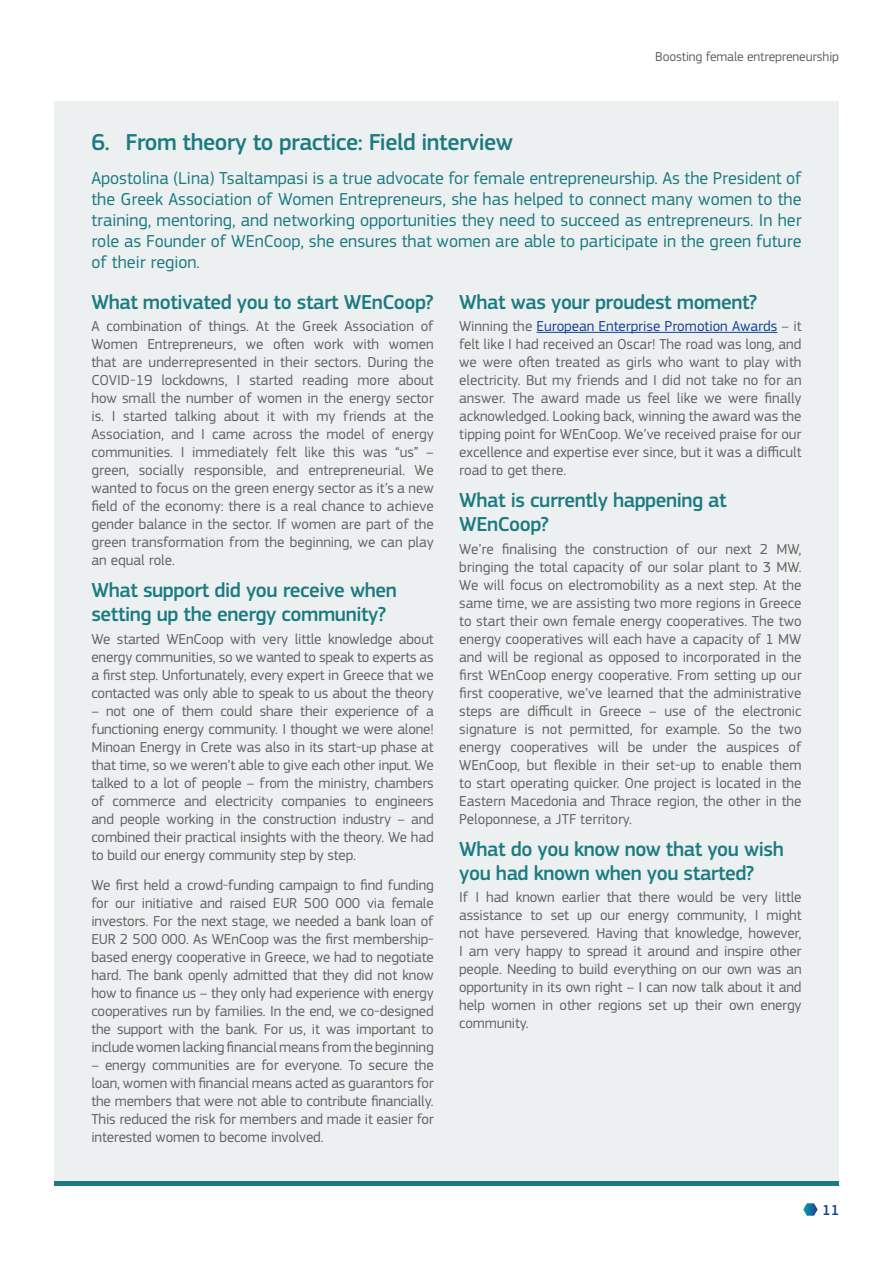
<style>
.page{position:relative;width:893px;height:1263px;background:#fff}
.page>*{position:absolute;margin:0;border:0;box-sizing:border-box;transform-origin:0 0}
.t1{font:500 24px "EC Square Sans Pro";letter-spacing:-.02em;color:#1b7b81}
.H3_Faux{font:500 21px/24px "EC Square Sans Pro";letter-spacing:-.02em;color:#1b7b81}
.Body_Text{font:18px/21px "EC Square Sans Pro";color:#1b7b81;text-align:justify}
.Body_Text-2{font:15px/18px "EC Square Sans Pro";letter-spacing:-.01em;color:#646363;text-align:justify}
.t2{font:500 15px "EC Square Sans Pro";color:#164194}
.t3{font:13.5px "EC Square Sans Pro";letter-spacing:-.01em;color:#646363}
.s1{color:#164194}
</style>
<div class="page">
<svg style="left:803px;top:1203px;width:15px;height:13px"></svg>
<div style="left:54px;top:102px;width:785px;height:1084px;background:#ecf0f1"></div>
<hr style="left:54px;top:1182px;width:785px;height:4px;background:#1b7b81">
<hr style="left:536px;top:332px;width:241px;height:1px;background:#164194">
<p class="t3" style="left:655px;top:49px;width:185px">Boosting female entrepreneurship</p>
<h2 class="t1" style="left:91px;top:128px;width:423px">6. From theory to practice: Field interview</h2>
<p class="Body_Text" style="left:91px;top:167px;width:712px">Apostolina (Lina) Tsaltampasi is a true advocate for female entrepreneurship. As the President of the Greek Association of Women Entrepreneurs, she has helped to connect many women to the training, mentoring, and networking opportunities they need to succeed as entrepreneurs. In her role as Founder of WEnCoop, she ensures that women are able to participate in the green future of their region.</p>
<h2 class="H3_Faux" style="left:91px;top:290px;width:344px">What motivated you to start WEnCoop?</h2>
<p class="Body_Text-2" style="left:91px;top:317px;width:344px">A combination of things. At the Greek Association of Women Entrepreneurs, we often work with women that are underrepresented in their sectors. During the COVID-19 lockdowns, I started reading more about how small the number of women in the energy sector is. I started talking about it with my friends at the Association, and I came across the model of energy communities. I immediately felt like this was “us” – green, socially responsible, and entrepreneurial. We wanted to focus on the green energy sector as it’s a new field of the economy: there is a real chance to achieve gender balance in the sector. If women are part of the green transformation from the beginning, we can play an equal role.</p>
<h2 class="H3_Faux" style="left:91px;top:579px;width:307px">What support did you receive when setting up the energy community?</h2>
<p class="Body_Text-2" style="left:91px;top:630px;width:344px">We started WEnCoop with very little knowledge about energy communities, so we wanted to speak to experts as a first step. Unfortunately, every expert in Greece that we contacted was only able to speak to us about the theory</p>
<p class="Body_Text-2" style="left:91px;top:702px;width:344px">– not one of them could share their experience of a functioning energy community. I thought we were alone!<br>Minoan Energy in Crete was also in its start-up phase at that time, so we weren’t able to give each other input. We talked to a lot of people – from the ministry, chambers of commerce and electricity companies to engineers and people working in the construction industry – and combined their practical insights with the theory. We had to build our energy community step by step.</p>
<p class="Body_Text-2" style="left:91px;top:876px;width:344px">We first held a crowd-funding campaign to find funding for our initiative and raised EUR 500 000 via female investors. For the next stage, we needed a bank loan of EUR 2 500 000. As WEnCoop was the first membership&shy;based energy cooperative in Greece, we had to negotiate hard. The bank openly admitted that they did not know how to finance us – they only had experience with energy cooperatives run by families. In the end, we co-designed the support with the bank. For us, it was important to include women lacking financial means from the beginning</p>
<p class="Body_Text-2" style="left:91px;top:1056px;width:344px">– energy communities are for everyone. To secure the loan, women with financial means acted as guarantors for the members that were not able to contribute financially.<br>This reduced the risk for members and made it easier for interested women to become involved.</p>
<h2 class="H3_Faux" style="left:459px;top:290px;width:300px">What was your proudest moment?</h2>
<p class="Body_Text-2" style="left:459px;top:317px;width:344px">Winning the <span class="s1">European Enterprise Promotion Awards</span> – it felt like I had received an Oscar! The road was long, and we were often treated as girls who want to play with electricity. But my friends and I did not take no for an answer. The award made us feel like we were finally acknowledged. Looking back, winning the award was the tipping point for WEnCoop. We’ve received praise for our excellence and expertise ever since, but it was a difficult road to get there.</p>
<h2 class="H3_Faux" style="left:459px;top:489px;width:269px">What is currently happening at<br>WEnCoop?</h2>
<p class="Body_Text-2" style="left:459px;top:540px;width:344px">We’re finalising the construction of our next 2 MW, bringing the total capacity of our solar plant to 3 MW.<br>We will focus on electromobility as a next step. At the same time, we are assisting two more regions in Greece to start their own female energy cooperatives. The two energy cooperatives will each have a capacity of 1 MW and will be regional as opposed to incorporated in the first WEnCoop energy cooperative. From setting up our first cooperative, we’ve learned that the administrative steps are difficult in Greece – use of the electronic signature is not permitted, for example. So the two energy cooperatives will be under the auspices of WEnCoop, but flexible in their set-up to enable them to start operating quicker. One project is located in the Eastern Macedonia and Thrace region, the other in the Peloponnese, a JTF territory.</p>
<h2 class="H3_Faux" style="left:459px;top:838px;width:326px">What do you know now that you wish you had known when you started?</h2>
<p class="Body_Text-2" style="left:459px;top:888px;width:344px">If I had known earlier that there would be very little assistance to set up our energy community, I might not have persevered. Having that knowledge, however, I am very happy to spread it around and inspire other people. Needing to build everything on our own was an opportunity in its own right – I can now talk about it and help women in other regions set up their own energy community.</p>
<p class="t2" style="left:822px;top:1201px;width:19px">11</p>
</div>
